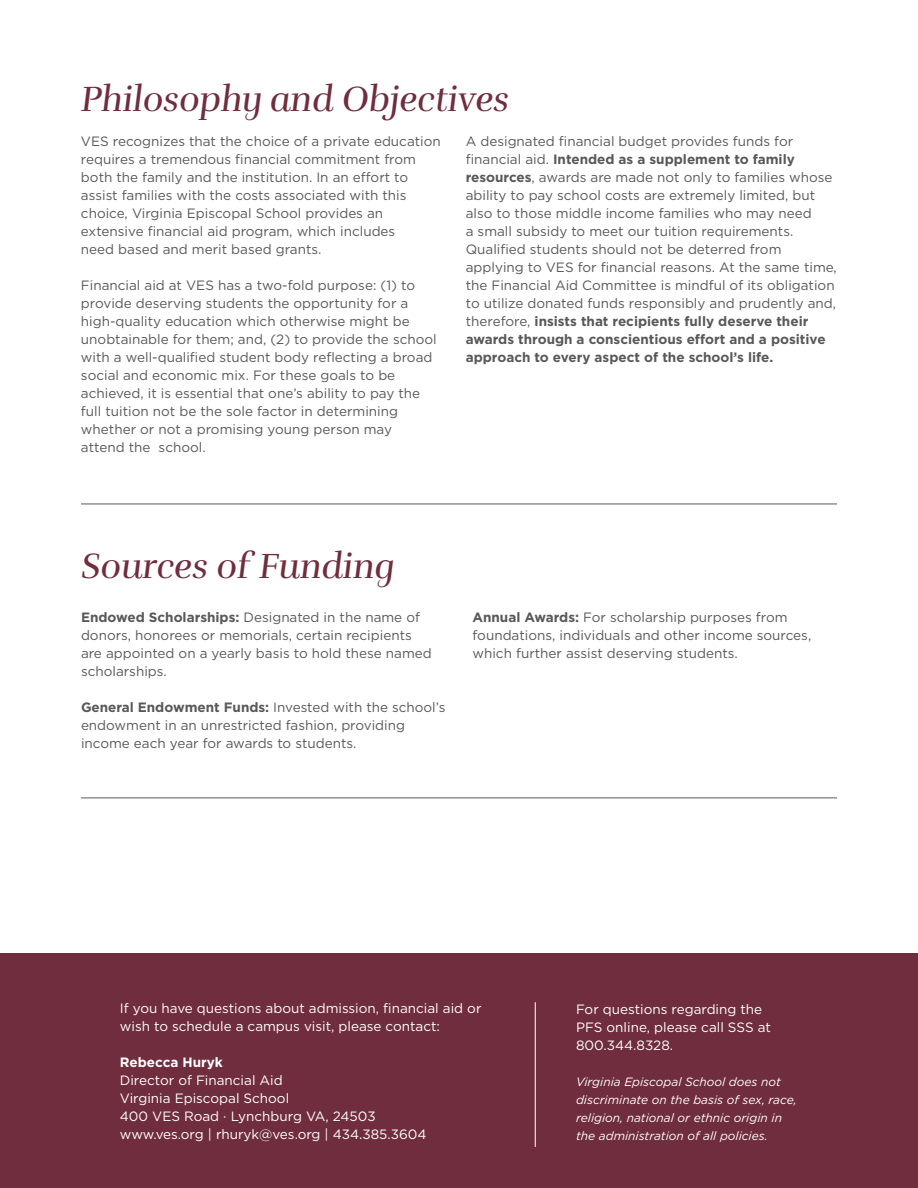
<style>
.page{position:relative;width:918px;height:1188px;background:#fff}
.page>*{position:absolute;margin:0;border:0;box-sizing:border-box;transform-origin:0 0}
.t1{font:italic 36px "Rufina";color:#702d3d}
.t2{font:13.5px/18px "Gotham";color:#57585a}
.t3{font:13.5px/18px "Gotham";color:#fff}
.t4{font:700 13.5px "Gotham";color:#fff}
.t5{font:italic 12px/18px "Gotham";color:#fff}
.s1{font-weight:700}
</style>
<div class="page">
<div style="left:0;top:954px;width:918px;height:234px;background:#702d3d"></div>
<hr style="left:81px;top:504px;width:756px;height:1px;background:#57585a">
<hr style="left:81px;top:798px;width:756px;height:1px;background:#57585a">
<hr style="left:535px;top:1002px;width:1px;height:145px;background:#fff">
<h1 class="t1" style="left:81px;top:77px;width:430px">Philosophy and Objectives</h1>
<p class="t2" style="left:81px;top:132px;width:361px">VES recognizes that the choice of a private education requires a tremendous financial commitment from both the family and the institution. In an effort to assist families with the costs associated with this choice, Virginia Episcopal School provides an extensive financial aid program, which includes<br>need based and merit based grants.</p>
<p class="t2" style="left:81px;top:276px;width:357px">Financial aid at VES has a two-fold purpose: (1) to provide deserving students the opportunity for a high-quality education which otherwise might be unobtainable for them; and, (2) to provide the school with a well-qualified student body reflecting a broad social and economic mix. For these goals to be achieved, it is essential that one’s ability to pay the full tuition not be the sole factor in determining whether or not a promising young person may attend the school.</p>
<p class="t2" style="left:466px;top:132px;width:373px">A designated financial budget provides funds for financial aid. <span class="s1">Intended as a supplement to family resources</span>, awards are made not only to families whose ability to pay school costs are extremely limited, but also to those middle income families who may need<br>a small subsidy to meet our tuition requirements.<br>Qualified students should not be deterred from applying to VES for financial reasons. At the same time, the Financial Aid Committee is mindful of its obligation to utilize donated funds responsibly and prudently and, therefore, <span class="s1">insists that recipients fully deserve their awards through a conscientious effort and a positive approach to every aspect of the school’s life.</span></p>
<h1 class="t1" style="left:81px;top:544px;width:315px">Sources of Funding</h1>
<p class="t2" style="left:81px;top:608px;width:352px"><span class="s1">Endowed Scholarships:</span> Designated in the name of donors, honorees or memorials, certain recipients are appointed on a yearly basis to hold these named scholarships.</p>
<p class="t2" style="left:81px;top:698px;width:366px"><span class="s1">General Endowment Funds:</span> Invested with the school’s endowment in an unrestricted fashion, providing income each year for awards to students.</p>
<p class="t2" style="left:472px;top:608px;width:340px"><span class="s1">Annual Awards:</span> For scholarship purposes from foundations, individuals and other income sources, which further assist deserving students.</p>
<p class="t3" style="left:120px;top:999px;width:363px">If you have questions about admission, financial aid or wish to schedule a campus visit, please contact:</p>
<p class="t4" style="left:120px;top:1054px;width:104px">Rebecca Huryk</p>
<p class="t3" style="left:120px;top:1071px;width:308px">Director of Financial Aid<br>Virginia Episcopal School<br>400 VES Road · Lynchburg VA, 24503 www.ves.org | rhuryk@ves.org | 434.385.3604</p>
<p class="t3" style="left:576px;top:1000px;width:196px">For questions regarding the<br>PFS online, please call SSS at<br>800.344.8328.</p>
<p class="t5" style="left:576px;top:1072px;width:222px">Virginia Episcopal School does not discriminate on the basis of sex, race, religion, national or ethnic origin in the administration of all policies.</p>
</div>
